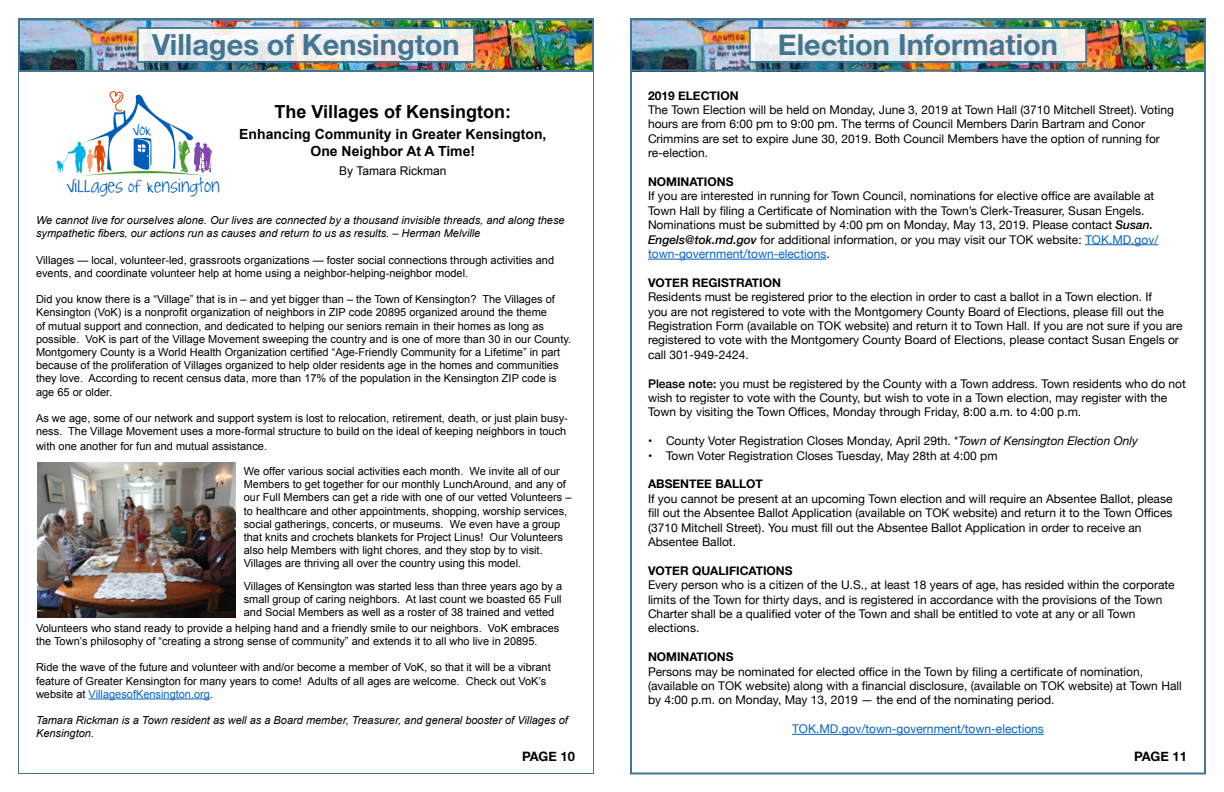
<style>
.page{position:relative;width:1224px;height:792px;background:#fff}
.page>*{position:absolute;margin:0;border:0;box-sizing:border-box;transform-origin:0 0}
.t1{font:700 29px "Helvetica Neue";color:#447690}
.t2{font:22.1px "Joyful Juliana";color:#005cb9}
.t3{font:18.9px "Joyful Juliana";color:#005cb9}
.t4{font:700 18px "Arial";color:#000}
.t5{font:700 14px/16.8px "Arial";color:#000;text-align:center}
.t6{font:700 13px "Helvetica Neue";color:#000}
.t7{font:12px/14.4px "Helvetica Neue";color:#000}
.t8{font:700 12px "Helvetica Neue";color:#000}
.t9{font:12px "Helvetica Neue";color:#0563c1}
.t10{font:12px "Arial";color:#000}
.t11{font:11px/13.2px "Arial";color:#000}
.t12{font:italic 11px/13.2px "Arial";color:#000}
.s1{font-size:19.5px}
.s2{color:#0563c1}
.s3{font-weight:500;font-style:italic}
.s4{font-weight:500}
.s5{font-style:italic}
</style>
<div class="page">
<img style="left:21px;top:21px;width:570px;height:48px">
<div style="left:18px;top:18px;width:576px;height:54px;border:2px solid #447690"></div>
<svg style="left:137px;top:27px;width:338px;height:36px"></svg>
<svg style="left:56px;top:91px;width:156px;height:85px"></svg>
<img style="left:37px;top:462px;width:198px;height:156px">
<hr style="left:89px;top:699px;width:121px;height:1px;background:#0563c1">
<img style="left:633px;top:21px;width:570px;height:48px">
<div style="left:630px;top:18px;width:576px;height:54px;border:2px solid #447690"></div>
<svg style="left:749px;top:27px;width:338px;height:36px"></svg>
<hr style="left:1085px;top:244px;width:73px;height:1px;background:#0563c1">
<hr style="left:648px;top:259px;width:178px;height:1px;background:#0563c1">
<hr style="left:792px;top:734px;width:252px;height:1px;background:#0563c1">
<h1 class="t1" style="left:152px;top:22px;width:309px">Villages of Kensington</h1>
<h3 class="t4" style="left:275px;top:99px;width:238px">The Villages of Kensington:</h3>
<p class="t5" style="left:239px;top:126px;width:309px">Enhancing Community in Greater Kensington,<br>One Neighbor At A Time!</p>
<p class="t10" style="left:339px;top:163px;width:109px">By Tamara Rickman</p>
<p class="t12" style="left:36px;top:214px;width:530px">We cannot live for ourselves alone. Our lives are connected by a thousand invisible threads, and along these sympathetic fibers, our actions run as causes and return to us as results. – Herman Melville</p>
<p class="t11" style="left:36px;top:253px;width:520px">Villages — local, volunteer-led, grassroots organizations — foster social connections through activities and events, and coordinate volunteer help at home using a neighbor-helping-neighbor model.</p>
<p class="t11" style="left:36px;top:293px;width:537px">Did you know there is a “Village” that is in – and yet bigger than – the Town of Kensington? The Villages of Kensington (VoK) is a nonprofit organization of neighbors in ZIP code 20895 organized around the theme<br>of mutual support and connection, and dedicated to helping our seniors remain in their homes as long as possible. VoK is part of the Village Movement sweeping the country and is one of more than 30 in our County.<br>Montgomery County is a World Health Organization certified “Age-Friendly Community for a Lifetime” in part because of the proliferation of Villages organized to help older residents age in the homes and communities they love. According to recent census data, more than 17% of the population in the Kensington ZIP code is age 65 or older.</p>
<p class="t11" style="left:36px;top:412px;width:533px">As we age, some of our network and support system is lost to relocation, retirement, death, or just plain busy&shy;ness. The Village Movement uses a more-formal structure to build on the ideal of keeping neighbors in touch</p>
<p class="t11" style="left:36px;top:439px;width:233px">with one another for fun and mutual assistance.</p>
<p class="t11" style="left:244px;top:465px;width:329px">We offer various social activities each month. We invite all of our Members to get together for our monthly LunchAround, and any of our Full Members can get a ride with one of our vetted Volunteers – to healthcare and other appointments, shopping, worship services, social gatherings, concerts, or museums. We even have a group that knits and crochets blankets for Project Linus! Our Volunteers also help Members with light chores, and they stop by to visit.<br>Villages are thriving all over the country using this model.</p>
<h3 class="t3" style="left:133px;top:121px;width:20px">VoK</h3>
<h2 class="t2" style="left:67px;top:175px;width:155px">Villages <span class="s1">of</span> Kensington</h2>
<p class="t11" style="left:244px;top:580px;width:320px;text-align:justify">Villages of Kensington was started less than three years ago by a small group of caring neighbors. At last count we boasted 65 Full and Social Members as well as a roster of 38 trained and vetted</p>
<p class="t11" style="left:36px;top:621px;width:525px">Volunteers who stand ready to provide a helping hand and a friendly smile to our neighbors. VoK embraces the Town’s philosophy of “creating a strong sense of community” and extends it to all who live in 20895.</p>
<p class="t11" style="left:36px;top:661px;width:516px">Ride the wave of the future and volunteer with and/or become a member of VoK, so that it will be a vibrant feature of Greater Kensington for many years to come! Adults of all ages are welcome. Check out VoK’s website at <span class="s2">VillagesofKensington.org</span>.</p>
<p class="t12" style="left:36px;top:714px;width:533px">Tamara Rickman is a Town resident as well as a Board member, Treasurer, and general booster of Villages of<br>Kensington.</p>
<p class="t6" style="left:522px;top:747px;width:54px">PAGE 10</p>
<h1 class="t1" style="left:778px;top:22px;width:282px">Election Information</h1>
<p class="t8" style="left:648px;top:86px;width:92px">2019 ELECTION</p>
<p class="t7" style="left:648px;top:103px;width:528px">The Town Election will be held on Monday, June 3, 2019 at Town Hall (3710 Mitchell Street). Voting hours are from 6:00 pm to 9:00 pm. The terms of Council Members Darin Bartram and Conor Crimmins are set to expire June 30, 2019. Both Council Members have the option of running for re-election.</p>
<p class="t8" style="left:648px;top:172px;width:87px">NOMINATIONS</p>
<p class="t7" style="left:648px;top:190px;width:512px">If you are interested in running for Town Council, nominations for elective office are available at Town Hall by filing a Certificate of Nomination with the Town’s Clerk-Treasurer, Susan Engels.<br>Nominations must be submitted by 4:00 pm on Monday, May 13, 2019. Please contact <span class="s3">Susan.<br>Engels@tok.md.gov</span> for additional information, or you may visit our TOK website: <span class="s2">TOK.MD.gov/ town-government/town-elections</span>.</p>
<p class="t8" style="left:648px;top:273px;width:135px">VOTER REGISTRATION</p>
<p class="t7" style="left:648px;top:290px;width:536px">Residents must be registered prior to the election in order to cast a ballot in a Town election. If<br>you are not registered to vote with the Montgomery County Board of Elections, please fill out the Registration Form (available on TOK website) and return it to Town Hall. If you are not sure if you are registered to vote with the Montgomery County Board of Elections, please contact Susan Engels or call 301-949-2424.</p>
<p class="t7" style="left:648px;top:377px;width:539px"><span class="s4">Please note:</span> you must be registered by the County with a Town address. Town residents who do not wish to register to vote with the County, but wish to vote in a Town election, may register with the<br>Town by visiting the Town Offices, Monday through Friday, 8:00 a.m. to 4:00 p.m.</p>
<p class="t7" style="left:648px;top:434px;width:492px">• County Voter Registration Closes Monday, April 29th. *<span class="s5">Town of Kensington Election Only</span></p>
<p class="t7" style="left:648px;top:449px;width:351px">• Town Voter Registration Closes Tuesday, May 28th at 4:00 pm</p>
<p class="t8" style="left:648px;top:475px;width:116px">ABSENTEE BALLOT</p>
<p class="t7" style="left:648px;top:492px;width:526px">If you cannot be present at an upcoming Town election and will require an Absentee Ballot, please fill out the Absentee Ballot Application (available on TOK website) and return it to the Town Offices (3710 Mitchell Street). You must fill out the Absentee Ballot Application in order to receive an Absentee Ballot.</p>
<p class="t8" style="left:648px;top:561px;width:146px">VOTER QUALIFICATIONS</p>
<p class="t7" style="left:648px;top:578px;width:528px">Every person who is a citizen of the U.S., at least 18 years of age, has resided within the corporate limits of the Town for thirty days, and is registered in accordance with the provisions of the Town Charter shall be a qualified voter of the Town and shall be entitled to vote at any or all Town elections.</p>
<p class="t8" style="left:648px;top:647px;width:87px">NOMINATIONS</p>
<p class="t7" style="left:648px;top:665px;width:535px">Persons may be nominated for elected office in the Town by filing a certificate of nomination, (available on TOK website) along with a financial disclosure, (available on TOK website) at Town Hall by 4:00 p.m. on Monday, May 13, 2019 — the end of the nominating period.</p>
<p class="t9" style="left:792px;top:720px;width:253px">TOK.MD.gov/town-government/town-elections</p>
<p class="t6" style="left:1134px;top:747px;width:54px">PAGE 11</p>
</div>
